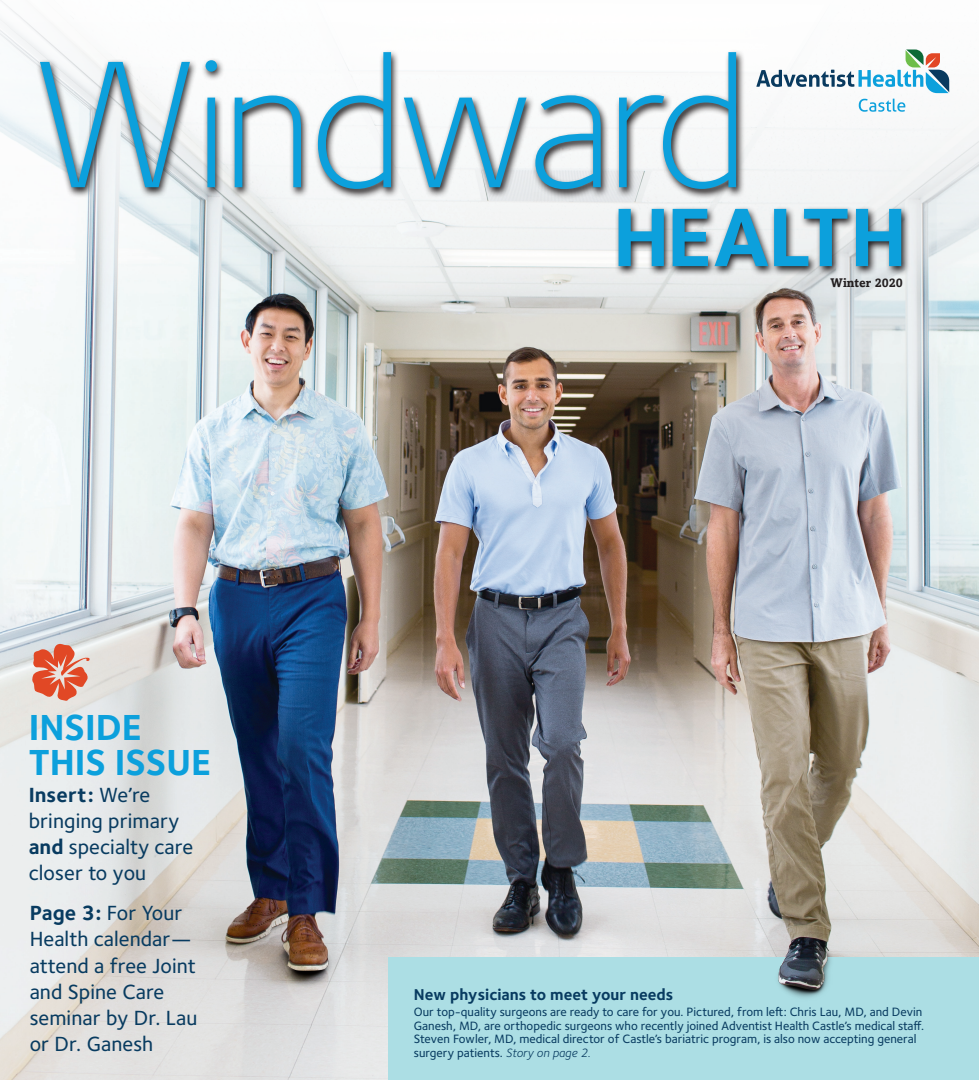
<style>
.page{position:relative;width:979px;height:1080px;background:#fff}
.page>*{position:absolute;margin:0;border:0;box-sizing:border-box;transform-origin:0 0}
._3_HEAD_news{font:300 187.88px "Foundry Sterling";letter-spacing:-.04em;color:#0ca0dc}
._3_HEAD_news-2{font:700 85.75px "Foundry Sterling";letter-spacing:-.02em;color:#0ca0dc}
._5_teaser_head{font:700 37.5px/35px "Foundry Sterling";color:#0ca0dc}
._5_teaser_body{font:500 21.25px/26.2px "Foundry Sterling";letter-spacing:.005em;color:#083b60}
._5_caption{font:700 16.25px "Foundry Sterling";color:#083b60}
._5_caption-2{font:500 12.5px/13.8px "Foundry Sterling";color:#083b60}
.t1{font:700 12.5px "Amasis MT Std";color:#231f20}
.s1{font-weight:700}
.s2{font-weight:400;font-style:italic}
</style>
<div class="page">
<img style="left:23px;top:19px;width:956px;height:1061px">
<svg style="left:615px;top:206px;width:295px;height:70px;background:#9e9e9f"></svg>
<svg style="left:36px;top:49px;width:709px;height:150px"></svg>
<svg style="left:756px;top:50px;width:193px;height:43px"></svg>
<svg style="left:859px;top:99px;width:46px;height:13px"></svg>
<svg style="left:32px;top:643px;width:58px;height:58px;background:#e2907c"></svg>
<p class="_3_HEAD_news" style="left:32px;top:16px;width:719px">Windward</p>
<p class="_5_teaser_head" style="left:29px;top:712px;width:184px">INSIDE<br>THIS ISSUE</p>
<p class="_5_teaser_body" style="left:29px;top:782px;width:166px"><span class="s1">Insert:</span> We’re bringing primary <span class="s1">and</span> specialty care closer to you</p>
<p class="_5_teaser_body" style="left:30px;top:900px;width:169px"><span class="s1">Page 3:</span> For Your<br>Health calendar— attend a free Joint and Spine Care seminar by Dr. Lau or Dr. Ganesh</p>
<p class="_3_HEAD_news-2" style="left:612px;top:186px;width:296px">HEALTH</p>
<p class="t1" style="left:830px;top:275px;width:74px">Winter 2020</p>
<p class="_5_caption" style="left:414px;top:984px;width:261px">New physicians to meet your needs</p>
<p class="_5_caption-2" style="left:414px;top:1005px;width:512px">Our top-quality surgeons are ready to care for you. Pictured, from left: Chris Lau, MD, and Devin Ganesh, MD, are orthopedic surgeons who recently joined Adventist Health Castle’s medical staff.<br>Steven Fowler, MD, medical director of Castle’s bariatric program, is also now accepting general surgery patients. <span class="s2">Story on page 2.</span></p>
</div>
